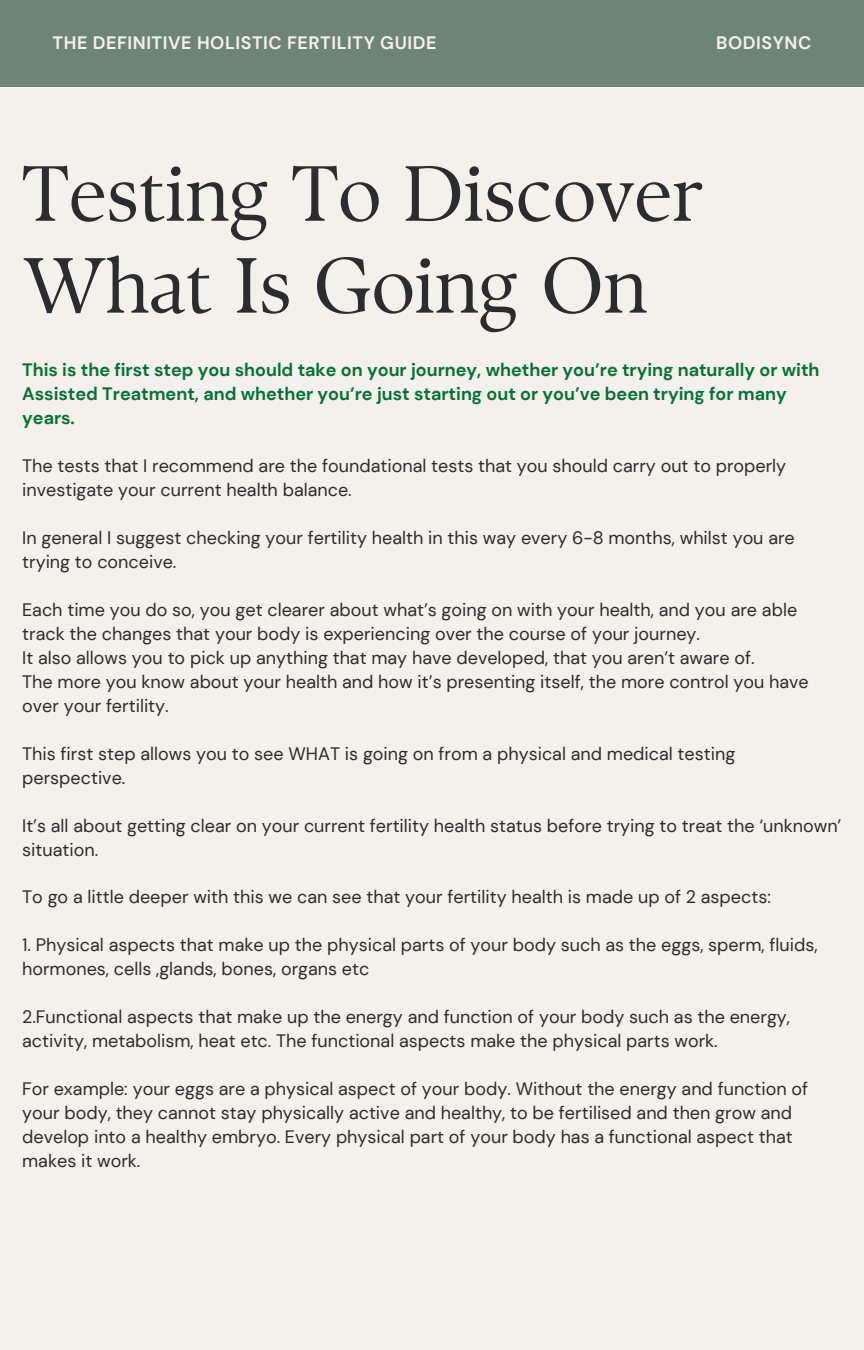
<style>
.page{position:relative;width:864px;height:1350px;background:#f4f0eb}
.page>*{position:absolute;margin:0;border:0;box-sizing:border-box;transform-origin:0 0}
.t1{font:78.08px/91.8px "TY Serif D";color:#2b2c30}
.t2{font:18px/24.1px "DM Sans";color:#2b2c30}
.t3{font:700 18px/24.1px "DM Sans";color:#027236}
.t4{font:700 18px "DM Sans";letter-spacing:.03em;color:#f4f0eb}
</style>
<div class="page">
<div style="left:0;top:0;width:864px;height:86px;background:#6f8377"></div>
<p class="t4" style="left:53px;top:31px;width:385px">THE DEFINITIVE HOLISTIC FERTILITY GUIDE</p>
<p class="t4" style="left:716px;top:31px;width:97px">BODISYNC</p>
<h1 class="t1" style="left:22px;top:148px;width:684px">Testing To Discover<br>What Is Going On</h1>
<p class="t3" style="left:22px;top:357px;width:799px">This is the first step you should take on your journey, whether you’re trying naturally or with<br>Assisted Treatment, and whether you’re just starting out or you’ve been trying for many years.</p>
<p class="t2" style="left:22px;top:453px;width:766px">The tests that I recommend are the foundational tests that you should carry out to properly investigate your current health balance.</p>
<p class="t2" style="left:22px;top:525px;width:774px">In general I suggest checking your fertility health in this way every 6-8 months, whilst you are trying to conceive.</p>
<p class="t2" style="left:22px;top:597px;width:788px">Each time you do so, you get clearer about what’s going on with your health, and you are able track the changes that your body is experiencing over the course of your journey.<br>It also allows you to pick up anything that may have developed, that you aren’t aware of.<br>The more you know about your health and how it’s presenting itself, the more control you have over your fertility.</p>
<p class="t2" style="left:22px;top:741px;width:715px">This first step allows you to see WHAT is going on from a physical and medical testing perspective.</p>
<p class="t2" style="left:22px;top:813px;width:821px">It’s all about getting clear on your current fertility health status before trying to treat the ‘unknown’ situation.</p>
<p class="t2" style="left:22px;top:885px;width:750px">To go a little deeper with this we can see that your fertility health is made up of 2 aspects:</p>
<p class="t2" style="left:22px;top:933px;width:797px">1. Physical aspects that make up the physical parts of your body such as the eggs, sperm, fluids, hormones, cells ,glands, bones, organs etc</p>
<p class="t2" style="left:22px;top:1005px;width:769px">2.Functional aspects that make up the energy and function of your body such as the energy, activity, metabolism, heat etc. The functional aspects make the physical parts work.</p>
<p class="t2" style="left:22px;top:1077px;width:788px">For example: your eggs are a physical aspect of your body. Without the energy and function of your body, they cannot stay physically active and healthy, to be fertilised and then grow and develop into a healthy embryo. Every physical part of your body has a functional aspect that makes it work.</p>
</div>
